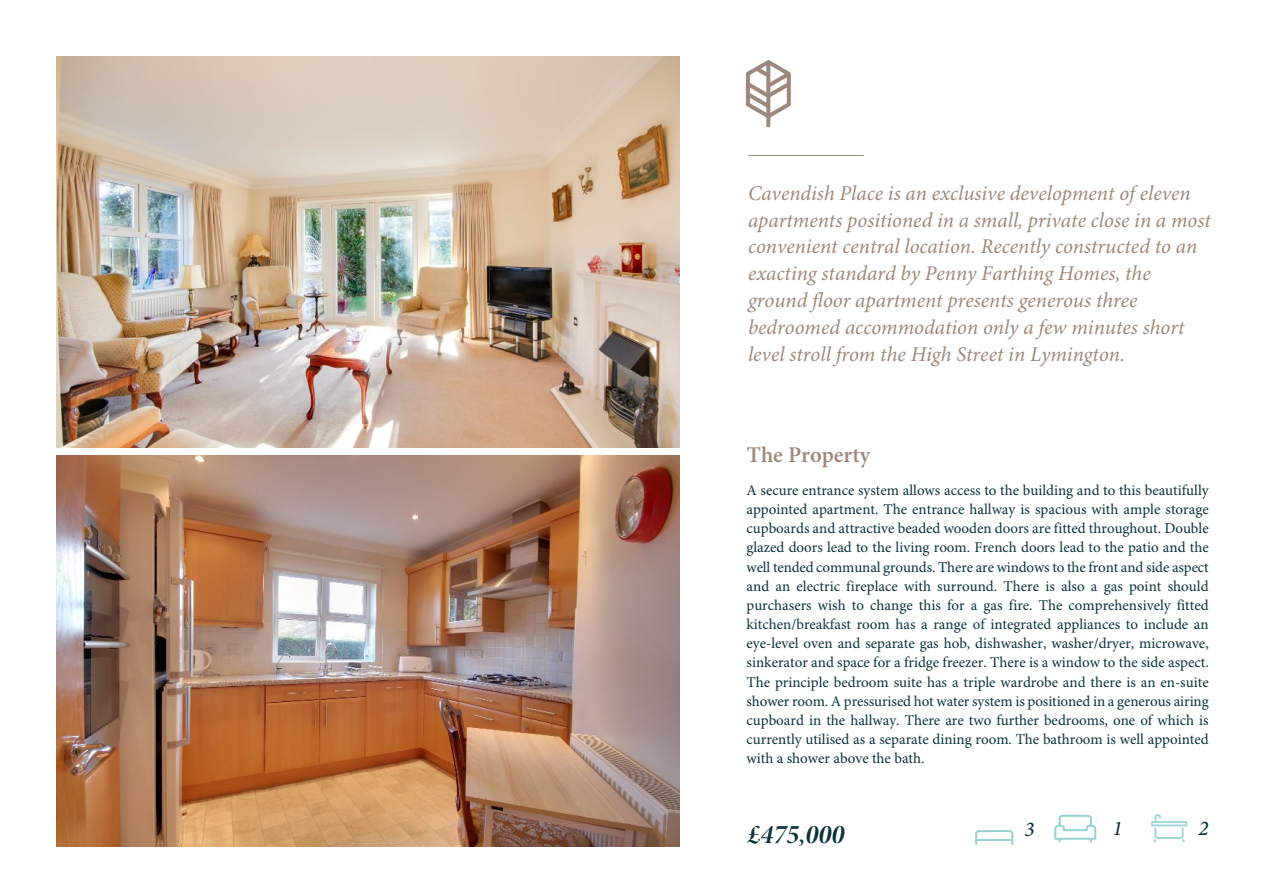
<style>
.page{position:relative;width:1263px;height:893px;background:#fff}
.page>*{position:absolute;margin:0;border:0;box-sizing:border-box;transform-origin:0 0}
.t1{font:27px "Minion Pro Bold It Disp";color:#0b333d}
.t2{font:600 22.5px "Minion Pro";color:#9e887b}
.t3{font:italic 21px/26.8px "Minion Pro";color:#9e887b}
.t4{font:italic 500 21px "Minion Pro";color:#0b333d}
.t5{font:15px/19.2px "Minion Pro";color:#0b333d;text-align:justify}
</style>
<div class="page">
<hr style="left:748px;top:155px;width:116px;height:1px;background:#9e887b">
<svg style="left:746px;top:60px;width:45px;height:67px"></svg>
<svg style="left:1151px;top:814px;width:36px;height:28px"></svg>
<svg style="left:1054px;top:815px;width:42px;height:28px"></svg>
<svg style="left:975px;top:830px;width:38px;height:15px"></svg>
<hr style="left:976px;top:839px;width:36px;height:2px;background:#98d2d4">
<img style="left:56px;top:56px;width:624px;height:392px">
<img style="left:56px;top:455px;width:624px;height:392px">
<p class="t3" style="left:748px;top:181px;width:464px">Cavendish Place is an exclusive development of eleven apartments positioned in a small, private close in a most convenient central location. Recently constructed to an exacting standard by Penny Farthing Homes, the ground floor apartment presents generous three bedroomed accommodation only a few minutes short level stroll from the High Street in Lymington.</p>
<h2 class="t2" style="left:747px;top:446px;width:125px">The Property</h2>
<p class="t5" style="left:746px;top:482px;width:464px">A secure entrance system allows access to the building and to this beautifully appointed apartment. The entrance hallway is spacious with ample storage cupboards and attractive beaded wooden doors are fitted throughout. Double glazed doors lead to the living room. French doors lead to the patio and the well tended communal grounds. There are windows to the front and side aspect and an electric fireplace with surround. There is also a gas point should purchasers wish to change this for a gas fire. The comprehensively fitted kitchen/breakfast room has a range of integrated appliances to include an eye-level oven and separate gas hob, dishwasher, washer/dryer, microwave, sinkerator and space for a fridge freezer. There is a window to the side aspect.<br>The principle bedroom suite has a triple wardrobe and there is an en-suite shower room. A pressurised hot water system is positioned in a generous airing cupboard in the hallway. There are two further bedrooms, one of which is currently utilised as a separate dining room. The bathroom is well appointed with a shower above the bath.</p>
<h1 class="t1" style="left:748px;top:823px;width:98px">£475,000</h1>
<h3 class="t4" style="left:1024px;top:820px;width:12px">3</h3>
<h3 class="t4" style="left:1112px;top:820px;width:12px">1</h3>
<h3 class="t4" style="left:1198px;top:820px;width:12px">2</h3>
</div>
